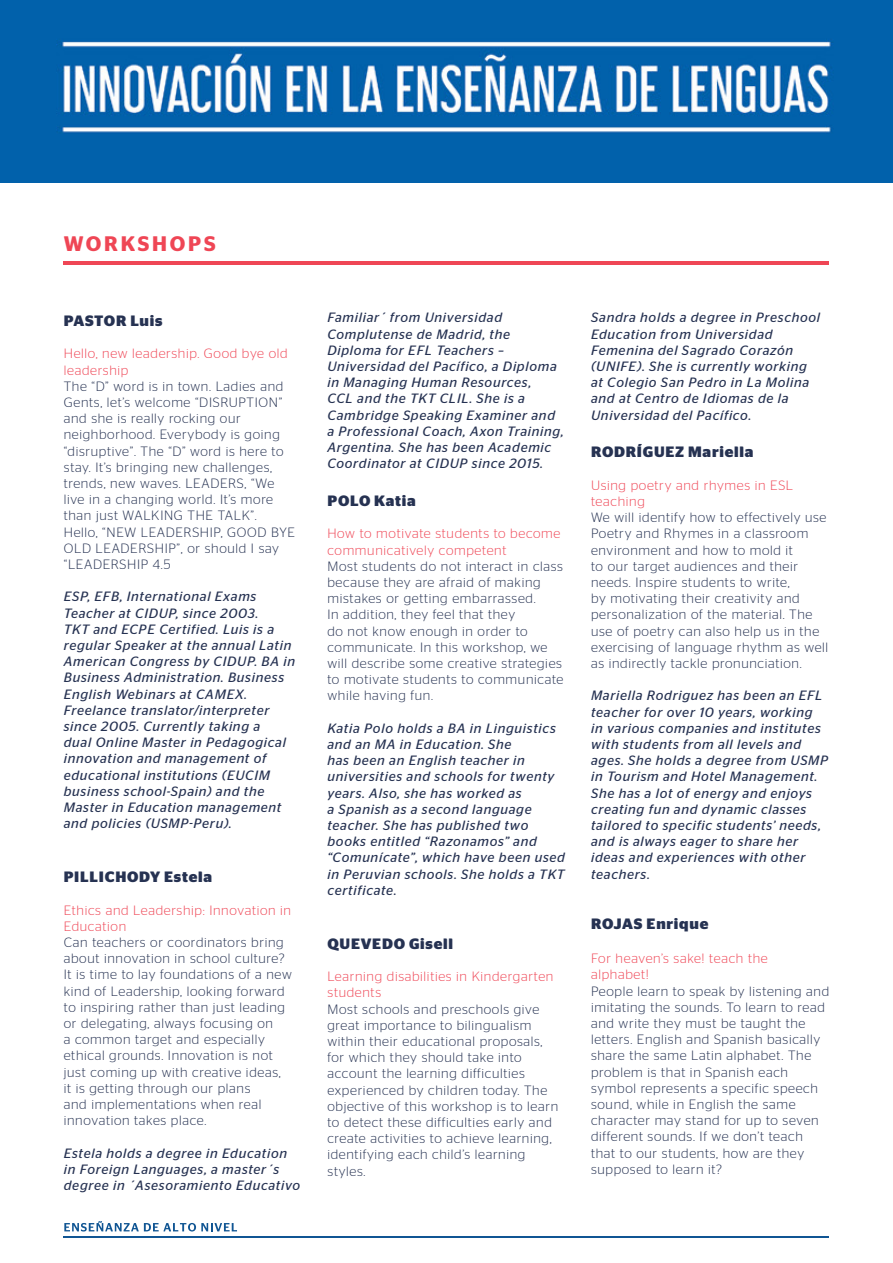
<style>
.page{position:relative;width:893px;height:1263px;background:#fff}
.page>*{position:absolute;margin:0;border:0;box-sizing:border-box;transform-origin:0 0}
.t1{font:600 21px "Stag Sans";letter-spacing:.13em;color:#ef4655}
.t2{font:700 15px "Stag Sans";letter-spacing:.05em;color:#263252}
.t3{font:300 13.5px/16.2px "Stag Sans";letter-spacing:.05em;color:#263252}
.t4{font:italic 13.5px/16.2px "Stag Sans";letter-spacing:.05em;color:#263252}
.t5{font:300 13.5px/16.2px "Stag Sans";letter-spacing:.05em;color:#ef4655}
</style>
<div class="page">
<img style="left:0;top:0;width:893px;height:183px">
<hr style="left:64px;top:1237px;width:765px;height:1px;background:#105593">
<svg style="left:64px;top:1221px;width:173px;height:10px"></svg>
<hr style="left:64px;top:261px;width:765px;height:4px;background:#ef4655">
<h1 class="t1" style="left:64px;top:231px;width:154px">WORKSHOPS</h1>
<p class="t2" style="left:64px;top:312px;width:100px">PASTOR Luis</p>
<p class="t5" style="left:64px;top:345px;width:225px">Hello, new leadership. Good bye old leadership</p>
<p class="t3" style="left:64px;top:378px;width:233px">The “D” word is in town. Ladies and<br>Gents, let’s welcome “DISRUPTION” and she is really rocking our neighborhood. Everybody is going “disruptive”. The “D” word is here to stay. It’s bringing new challenges, trends, new waves. LEADERS, “We live in a changing world. It’s more than just WALKING THE TALK”.<br>Hello, “NEW LEADERSHIP, GOOD BYE<br>OLD LEADERSHIP”, or should I say “LEADERSHIP 4.5</p>
<p class="t4" style="left:64px;top:588px;width:233px">ESP, EFB, International Exams<br>Teacher at CIDUP, since 2003.<br>TKT and ECPE Certified. Luis is a regular Speaker at the annual Latin<br>American Congress by CIDUP. BA in<br>Business Administration. Business<br>English Webinars at CAMEX.<br>Freelance translator/interpreter since 2005. Currently taking a<br>dual Online Master in Pedagogical innovation and management of educational institutions (EUCIM business school-Spain) and the<br>Master in Education management and policies (USMP-Peru).</p>
<p class="t2" style="left:64px;top:868px;width:150px">PILLICHODY Estela</p>
<p class="t5" style="left:64px;top:901px;width:229px">Ethics and Leadership: Innovation in<br>Education</p>
<p class="t3" style="left:64px;top:934px;width:230px">Can teachers or coordinators bring about innovation in school culture?<br>It is time to lay foundations of a new kind of Leadership, looking forward to inspiring rather than just leading or delegating, always focusing on<br>a common target and especially ethical grounds. Innovation is not just coming up with creative ideas,<br>it is getting through our plans<br>and implementations when real innovation takes place.</p>
<p class="t4" style="left:64px;top:1145px;width:238px">Estela holds a degree in Education in Foreign Languages, a master´s degree in ´Asesoramiento Educativo</p>
<p class="t4" style="left:327px;top:309px;width:238px">Familiar´ from Universidad<br>Complutense de Madrid, the<br>Diploma for EFL Teachers –<br>Universidad del Pacífico, a Diploma in Managing Human Resources,<br>CCL and the TKT CLIL. She is a<br>Cambridge Speaking Examiner and a Professional Coach, Axon Training,<br>Argentina. She has been Academic<br>Coordinator at CIDUP since 2015.</p>
<p class="t2" style="left:327px;top:492px;width:90px">POLO Katia</p>
<p class="t5" style="left:327px;top:525px;width:234px">How to motivate students to become communicatively competent</p>
<p class="t3" style="left:327px;top:558px;width:238px">Most students do not interact in class because they are afraid of making mistakes or getting embarrassed.<br>In addition, they feel that they<br>do not know enough in order to communicate. In this workshop, we will describe some creative strategies to motivate students to communicate while having fun.</p>
<p class="t4" style="left:327px;top:720px;width:239px">Katia Polo holds a BA in Linguistics and an MA in Education. She<br>has been an English teacher in universities and schools for twenty years. Also, she has worked as<br>a Spanish as a second language teacher. She has published two books entitled “Razonamos” and “Comunícate”, which have been used in Peruvian schools. She holds a TKT certificate.</p>
<p class="t2" style="left:327px;top:935px;width:127px">QUEVEDO Gisell</p>
<p class="t5" style="left:327px;top:968px;width:227px">Learning disabilities in Kindergarten students</p>
<p class="t3" style="left:327px;top:1000px;width:232px">Most schools and preschools give great importance to bilingualism within their educational proposals, for which they should take into account the learning difficulties experienced by children today. The objective of this workshop is to learn to detect these difficulties early and create activities to achieve learning, identifying each child’s learning styles.</p>
<p class="t4" style="left:591px;top:309px;width:231px">Sandra holds a degree in Preschool<br>Education from Universidad<br>Femenina del Sagrado Corazón (UNIFE). She is currently working at Colegio San Pedro in La Molina and at Centro de Idiomas de la<br>Universidad del Pacífico.</p>
<p class="t2" style="left:591px;top:443px;width:164px">RODRÍGUEZ Mariella</p>
<p class="t5" style="left:591px;top:477px;width:204px">Using poetry and rhymes in ESL teaching</p>
<p class="t3" style="left:591px;top:509px;width:239px">We will identify how to effectively use Poetry and Rhymes in a classroom environment and how to mold it<br>to our target audiences and their needs. Inspire students to write,<br>by motivating their creativity and personalization of the material. The use of poetry can also help us in the exercising of language rhythm as well as indirectly tackle pronunciation.</p>
<p class="t4" style="left:591px;top:687px;width:239px">Mariella Rodriguez has been an EFL teacher for over 10 years, working<br>in various companies and institutes with students from all levels and ages. She holds a degree from USMP in Tourism and Hotel Management.<br>She has a lot of energy and enjoys creating fun and dynamic classes tailored to specific students’ needs, and is always eager to share her ideas and experiences with other teachers.</p>
<p class="t2" style="left:591px;top:915px;width:119px">ROJAS Enrique</p>
<p class="t5" style="left:591px;top:950px;width:178px">For heaven’s sake! teach the alphabet!</p>
<p class="t3" style="left:591px;top:982px;width:240px">People learn to speak by listening and imitating the sounds. To learn to read and write they must be taught the letters. English and Spanish basically share the same Latin alphabet. The problem is that in Spanish each symbol represents a specific speech sound, while in English the same character may stand for up to seven different sounds. If we don’t teach that to our students, how are they supposed to learn it?</p>
</div>
